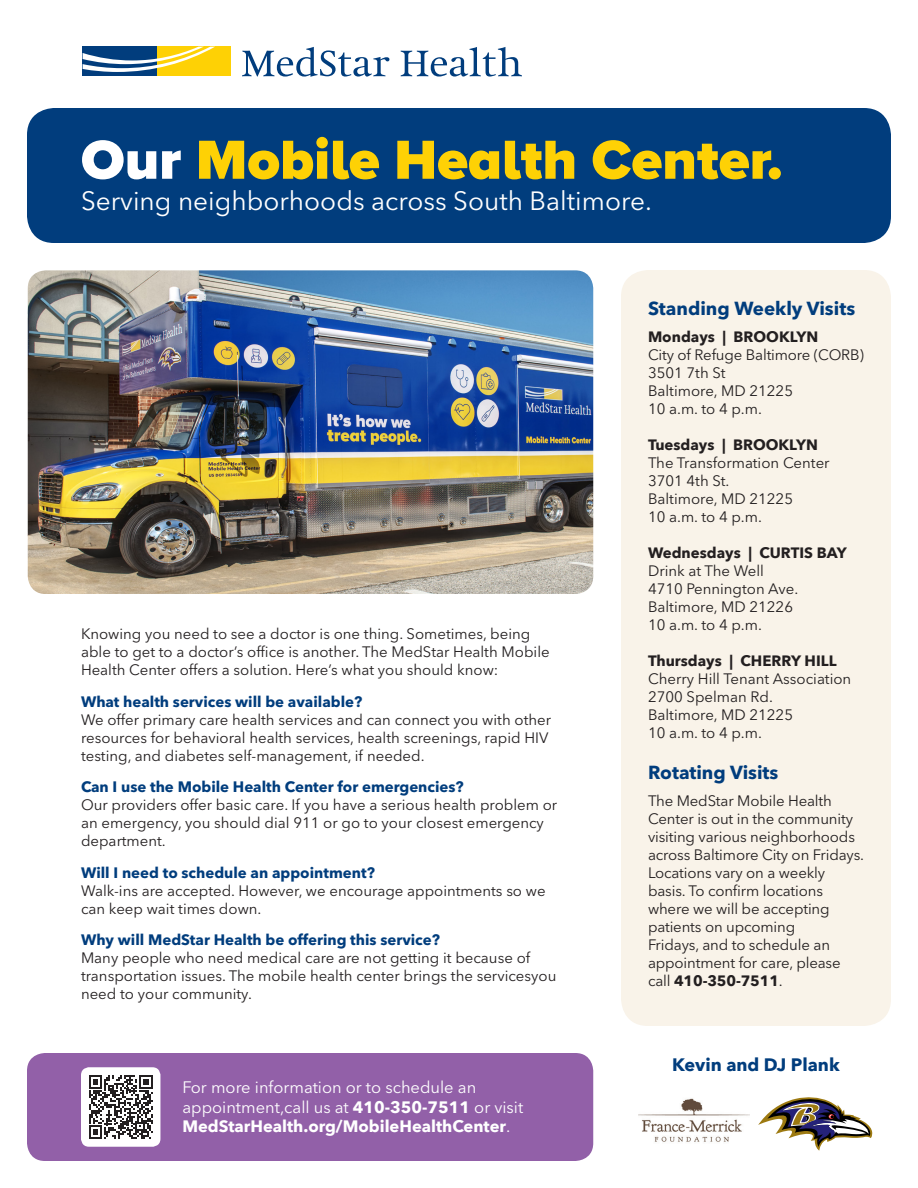
<style>
.page{position:relative;width:918px;height:1188px;background:#fff}
.page>*{position:absolute;margin:0;border:0;box-sizing:border-box;transform-origin:0 0}
.Headlines_30_28{font:900 57px "Proxima Nova A";color:#fed105}
.subhead_17_5_21{font:26.25px "Avenir Next LT Pro";color:#fff}
.section_header_12_5{font:700 18.75px "Avenir Next LT Pro";color:#013d7d}
.t1{font:700 18px "Avenir Next";color:#013d7d}
.body_copy_10_12{font:16.5px/19.5px "Avenir Next LT Pro";color:#fff}
.body_copy_10_12-2{font:15px/18px "Avenir Next LT Pro";color:#231f20}
.section_header_10_12{font:700 15px "Avenir Next LT Pro";color:#013d7d}
.body_copy_10_12-3{font:700 15px/18px "Avenir Next";color:#231f20}
.s1{color:#fff}
.s2{font-family:"Avenir Next";font-weight:700}
.s3{font-family:"Avenir Next LT Pro";font-weight:400}
</style>
<div class="page">
<img style="left:28px;top:270px;width:565px;height:324px">
<div style="left:27px;top:108px;width:864px;height:135px;background:#013d7d;border-radius:27px"></div>
<div style="left:27px;top:1053px;width:566px;height:108px;background:#9260a8;border-radius:18px"></div>
<div style="left:621px;top:270px;width:270px;height:756px;background:#f9f3e9;border-radius:27px"></div>
<svg style="left:758px;top:1097px;width:115px;height:54px"></svg>
<img style="left:639px;top:1098px;width:110px;height:44px">
<div style="left:81px;top:1067px;width:79px;height:80px;background:#fff;border-radius:8px"></div>
<svg style="left:89px;top:1075px;width:64px;height:64px"></svg>
<svg style="left:242px;top:47px;width:147px;height:30px"></svg>
<svg style="left:401px;top:47px;width:121px;height:30px"></svg>
<svg style="left:82px;top:46px;width:149px;height:30px"></svg>
<div style="left:157px;top:47px;width:74px;height:29px;background:#fed105"></div>
<div style="left:83px;top:47px;width:74px;height:29px;background:#013d7d"></div>
<svg style="left:83px;top:47px;width:132px;height:25px"></svg>
<p class="Headlines_30_28" style="left:81px;top:117px;width:703px"><span class="s1">Our</span> Mobile Health Center.</p>
<p class="subhead_17_5_21" style="left:81px;top:185px;width:572px">Serving neighborhoods across South Baltimore.</p>
<p class="body_copy_10_12-2" style="left:81px;top:625px;width:470px">Knowing you need to see a doctor is one thing. Sometimes, being able to get to a doctor’s office is another. The MedStar Health Mobile<br>Health Center offers a solution. Here’s what you should know:</p>
<p class="section_header_10_12" style="left:81px;top:692px;width:283px">What health services will be available?</p>
<p class="body_copy_10_12-2" style="left:81px;top:710px;width:472px">We offer primary care health services and can connect you with other resources for behavioral health services, health screenings, rapid HIV testing, and diabetes self-management, if needed.</p>
<p class="section_header_10_12" style="left:81px;top:778px;width:384px">Can I use the Mobile Health Center for emergencies?</p>
<p class="body_copy_10_12-2" style="left:81px;top:796px;width:478px">Our providers offer basic care. If you have a serious health problem or an emergency, you should dial 911 or go to your closest emergency department.</p>
<p class="section_header_10_12" style="left:81px;top:863px;width:295px">Will I need to schedule an appointment?</p>
<p class="body_copy_10_12-2" style="left:81px;top:881px;width:466px">Walk-ins are accepted. However, we encourage appointments so we can keep wait times down.</p>
<p class="section_header_10_12" style="left:81px;top:931px;width:360px">Why will MedStar Health be offering this service?</p>
<p class="body_copy_10_12-2" style="left:81px;top:949px;width:477px">Many people who need medical care are not getting it because of transportation issues. The mobile health center brings the servicesyou need to your community.</p>
<p class="body_copy_10_12" style="left:182px;top:1078px;width:342px">For more information or to schedule an appointment,call us at <span class="s2">410-350-7511</span> or visit<br><span class="s2">MedStarHealth.org/MobileHealthCenter</span>.</p>
<p class="section_header_12_5" style="left:648px;top:297px;width:209px">Standing Weekly Visits</p>
<p class="body_copy_10_12-3" style="left:648px;top:328px;width:172px">Mondays | BROOKLYN</p>
<p class="body_copy_10_12-2" style="left:648px;top:346px;width:218px">City of Refuge Baltimore (CORB)</p>
<p class="body_copy_10_12-2" style="left:648px;top:364px;width:79px">3501 7th St</p>
<p class="body_copy_10_12-2" style="left:648px;top:382px;width:147px">Baltimore, MD 21225</p>
<p class="body_copy_10_12-2" style="left:648px;top:400px;width:116px">10 a.m. to 4 p.m.</p>
<p class="body_copy_10_12-3" style="left:648px;top:436px;width:171px">Tuesdays | BROOKLYN</p>
<p class="body_copy_10_12-2" style="left:648px;top:454px;width:183px">The Transformation Center<br>3701 4th St.</p>
<p class="body_copy_10_12-2" style="left:648px;top:490px;width:147px">Baltimore, MD 21225</p>
<p class="body_copy_10_12-2" style="left:648px;top:508px;width:116px">10 a.m. to 4 p.m.</p>
<p class="body_copy_10_12-3" style="left:648px;top:544px;width:200px">Wednesdays | CURTIS BAY<br><span class="s3">Drink at The Well</span></p>
<p class="body_copy_10_12-2" style="left:648px;top:580px;width:152px">4710 Pennington Ave.<br>Baltimore, MD 21226</p>
<p class="body_copy_10_12-2" style="left:648px;top:616px;width:116px">10 a.m. to 4 p.m.</p>
<p class="body_copy_10_12-2" style="left:648px;top:652px;width:205px"><span class="s2">Thursdays | CHERRY HILL<br></span>Cherry Hill Tenant Association<br>2700 Spelman Rd.</p>
<p class="body_copy_10_12-2" style="left:648px;top:706px;width:147px">Baltimore, MD 21225</p>
<p class="body_copy_10_12-2" style="left:648px;top:724px;width:116px">10 a.m. to 4 p.m.</p>
<p class="section_header_12_5" style="left:648px;top:760px;width:132px">Rotating Visits</p>
<p class="body_copy_10_12-2" style="left:648px;top:791px;width:218px">The MedStar Mobile Health<br>Center is out in the community visiting various neighborhoods across Baltimore City on Fridays.<br>Locations vary on a weekly basis. To confirm locations where we will be accepting patients on upcoming<br>Fridays, and to schedule an appointment for care, please call <span class="s2">410-350-7511</span>.</p>
<p class="t1" style="left:672px;top:1049px;width:169px">Kevin and DJ Plank</p>
</div>
